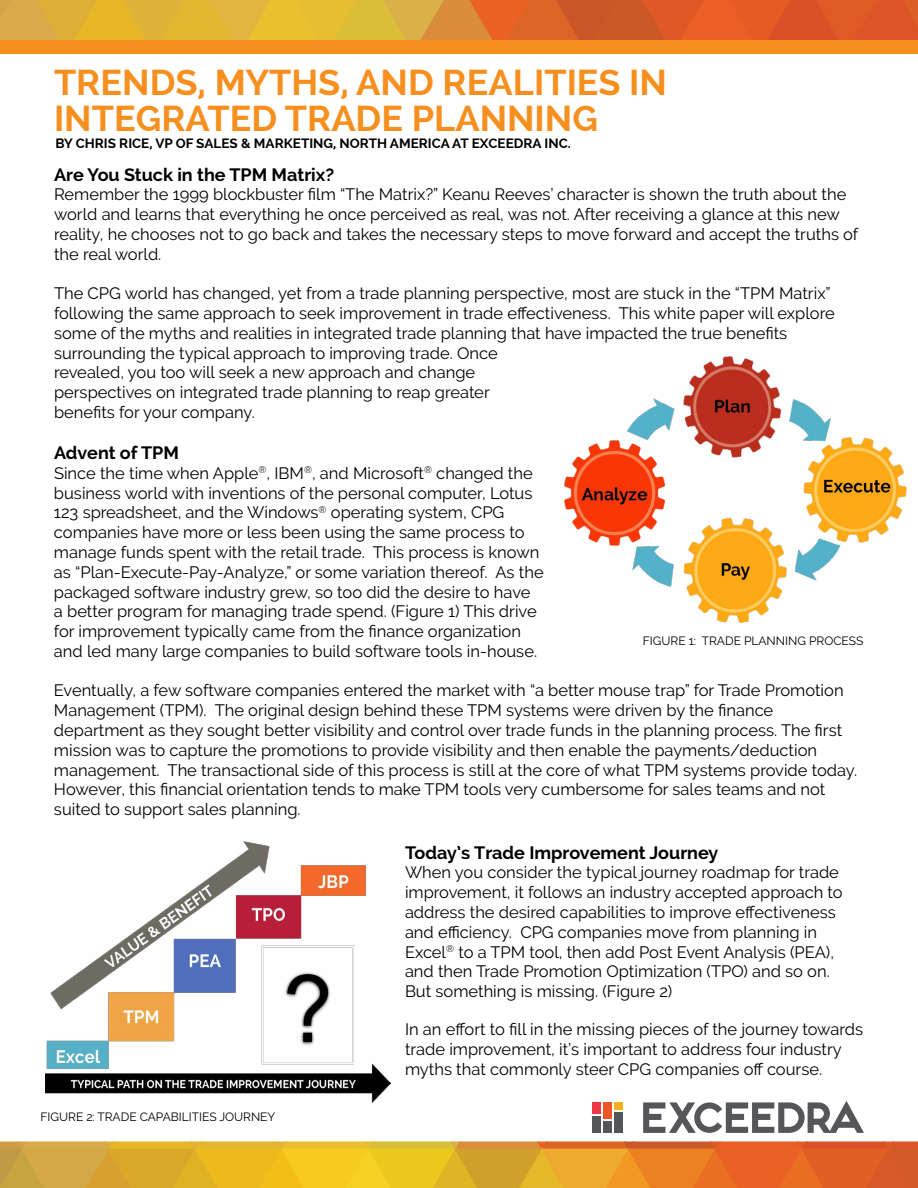
<style>
.page{position:relative;width:918px;height:1188px;background:#fff}
.page>*{position:absolute;margin:0;border:0;box-sizing:border-box;transform-origin:0 0}
.t1{font:700 36px/36px "Raleway";color:#f78f1e}
.t2{font:700 18px "Raleway";color:#000}
.t3{font:16.5px/19.8px "Raleway";color:#000}
.t4{font:700 13.5px "Raleway";color:#000}
.t5{font:12px "Raleway";color:#000}
</style>
<div class="page">
<svg style="left:0;top:1142px;width:918px;height:46px;background:#e29928"></svg>
<svg style="left:0;top:0;width:918px;height:41px;background:#de882e"></svg>
<div style="left:0;top:41px;width:918px;height:13px;background:#f78f1e"></div>
<img style="left:564px;top:356px;width:343px;height:267px">
<img style="left:45px;top:842px;width:346px;height:260px">
<div style="left:592px;top:1102px;width:8px;height:12px;background:#ed3742"></div>
<div style="left:592px;top:1116px;width:8px;height:17px;background:#55565a"></div>
<div style="left:614px;top:1102px;width:8px;height:8px;background:#f8ad1f"></div>
<div style="left:614px;top:1113px;width:8px;height:20px;background:#55565a"></div>
<div style="left:603px;top:1102px;width:8px;height:17px;background:#ef5625"></div>
<div style="left:603px;top:1122px;width:8px;height:11px;background:#55565a"></div>
<svg style="left:643px;top:1101px;width:221px;height:32px"></svg>
<h1 class="t1" style="left:54px;top:64px;width:614px">TRENDS, MYTHS, AND REALITIES IN<br>INTEGRATED TRADE PLANNING</h1>
<p class="t4" style="left:56px;top:136px;width:517px">BY CHRIS RICE, VP OF SALES &amp; MARKETING, NORTH AMERICA AT EXCEEDRA INC.</p>
<p class="t2" style="left:54px;top:164px;width:282px">Are You Stuck in the TPM Matrix?</p>
<p class="t3" style="left:54px;top:185px;width:806px">Remember the 1999 blockbuster film “The Matrix?” Keanu Reeves’ character is shown the truth about the world and learns that everything he once perceived as real, was not. After receiving a glance at this new reality, he chooses not to go back and takes the necessary steps to move forward and accept the truths of the real world.</p>
<p class="t3" style="left:54px;top:283px;width:782px">The CPG world has changed, yet from a trade planning perspective, most are stuck in the “TPM Matrix” following the same approach to seek improvement in trade effectiveness. This white paper will explore some of the myths and realities in integrated trade planning that have impacted the true benefits surrounding the typical approach to improving trade. Once<br>revealed, you too will seek a new approach and change<br>perspectives on integrated trade planning to reap greater<br>benefits for your company.</p>
<p class="t2" style="left:54px;top:442px;width:127px">Advent of TPM</p>
<p class="t3" style="left:54px;top:463px;width:491px">Since the time when Apple<sup>®</sup>, IBM<sup>®</sup>, and Microsoft<sup>®</sup> changed the business world with inventions of the personal computer, Lotus 123 spreadsheet, and the Windows<sup>®</sup> operating system, CPG companies have more or less been using the same process to manage funds spent with the retail trade. This process is known as “Plan-Execute-Pay-Analyze,” or some variation thereof. As the packaged software industry grew, so too did the desire to have<br>a better program for managing trade spend. (Figure 1) This drive for improvement typically came from the finance organization and led many large companies to build software tools in-house.</p>
<p class="t3" style="left:54px;top:681px;width:805px">Eventually, a few software companies entered the market with “a better mouse trap” for Trade Promotion Management (TPM). The original design behind these TPM systems were driven by the finance department as they sought better visibility and control over trade funds in the planning process. The first mission was to capture the promotions to provide visibility and then enable the payments/deduction management. The transactional side of this process is still at the core of what TPM systems provide today.<br>However, this financial orientation tends to make TPM tools very cumbersome for sales teams and not suited to support sales planning.</p>
<p class="t5" style="left:643px;top:634px;width:222px">FIGURE 1: TRADE PLANNING PROCESS</p>
<p class="t5" style="left:40px;top:1110px;width:236px">FIGURE 2: TRADE CAPABILITIES JOURNEY</p>
<p class="t2" style="left:405px;top:842px;width:315px">Today’s Trade Improvement Journey</p>
<p class="t3" style="left:405px;top:863px;width:439px">When you consider the typical journey roadmap for trade improvement, it follows an industry accepted approach to address the desired capabilities to improve effectiveness and efficiency. CPG companies move from planning in Excel<sup>®</sup> to a TPM tool, then add Post Event Analysis (PEA), and then Trade Promotion Optimization (TPO) and so on.<br>But something is missing. (Figure 2)</p>
<p class="t3" style="left:405px;top:1019px;width:460px">In an effort to fill in the missing pieces of the journey towards trade improvement, it’s important to address four industry myths that commonly steer CPG companies off course.</p>
</div>
